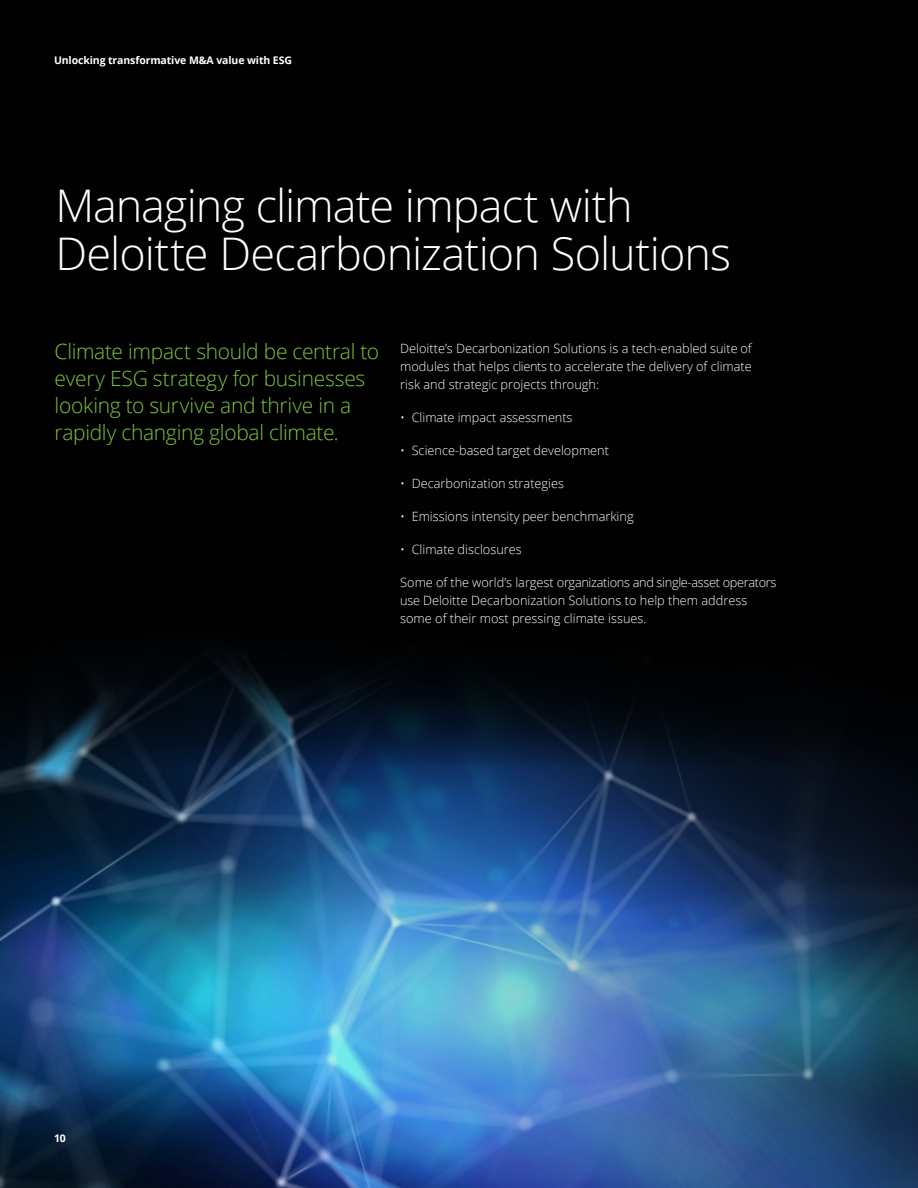
<style>
.page{position:relative;width:918px;height:1188px;background:#010101}
.page>*{position:absolute;margin:0;border:0;box-sizing:border-box;transform-origin:0 0}
.Quote_pullout_large{font:300 45px/48px "Open Sans";letter-spacing:-.02em;color:#fff}
.Quote_pullout_medium{font:300 21px/27px "Open Sans";letter-spacing:-.015em;color:#7fc241}
.t1{font:300 12.75px/18px "Open Sans";color:#fff;text-align:justify}
.Brochure_title___Lef{font:700 10.5px "Open Sans";letter-spacing:-.01em;color:#fff}
</style>
<div class="page">
<img style="left:0;top:652px;width:918px;height:536px">
<p class="Brochure_title___Lef" style="left:54px;top:53px;width:239px">Unlocking transformative M&amp;A value with ESG</p>
<p class="Quote_pullout_large" style="left:55px;top:181px;width:677px">Managing climate impact with<br>Deloitte Decarbonization Solutions</p>
<p class="Quote_pullout_medium" style="left:55px;top:337px;width:326px">Climate impact should be central to every ESG strategy for businesses looking to survive and thrive in a rapidly changing global climate.</p>
<p class="t1" style="left:400px;top:339px;width:353px">Deloitte’s Decarbonization Solutions is a tech-enabled suite of modules that helps clients to accelerate the delivery of climate risk and strategic projects through:</p>
<p class="t1" style="left:400px;top:408px;width:174px">• Climate impact assessments</p>
<p class="t1" style="left:400px;top:441px;width:210px">• Science-based target development</p>
<p class="t1" style="left:400px;top:474px;width:165px">• Decarbonization strategies</p>
<p class="t1" style="left:400px;top:507px;width:235px">• Emissions intensity peer benchmarking</p>
<p class="t1" style="left:400px;top:540px;width:123px">• Climate disclosures</p>
<p class="t1" style="left:400px;top:573px;width:378px;text-align:left">Some of the world’s largest organizations and single-asset operators use Deloitte Decarbonization Solutions to help them address some of their most pressing climate issues.</p>
<p class="Brochure_title___Lef" style="left:54px;top:1131px;width:13px">10</p>
</div>
